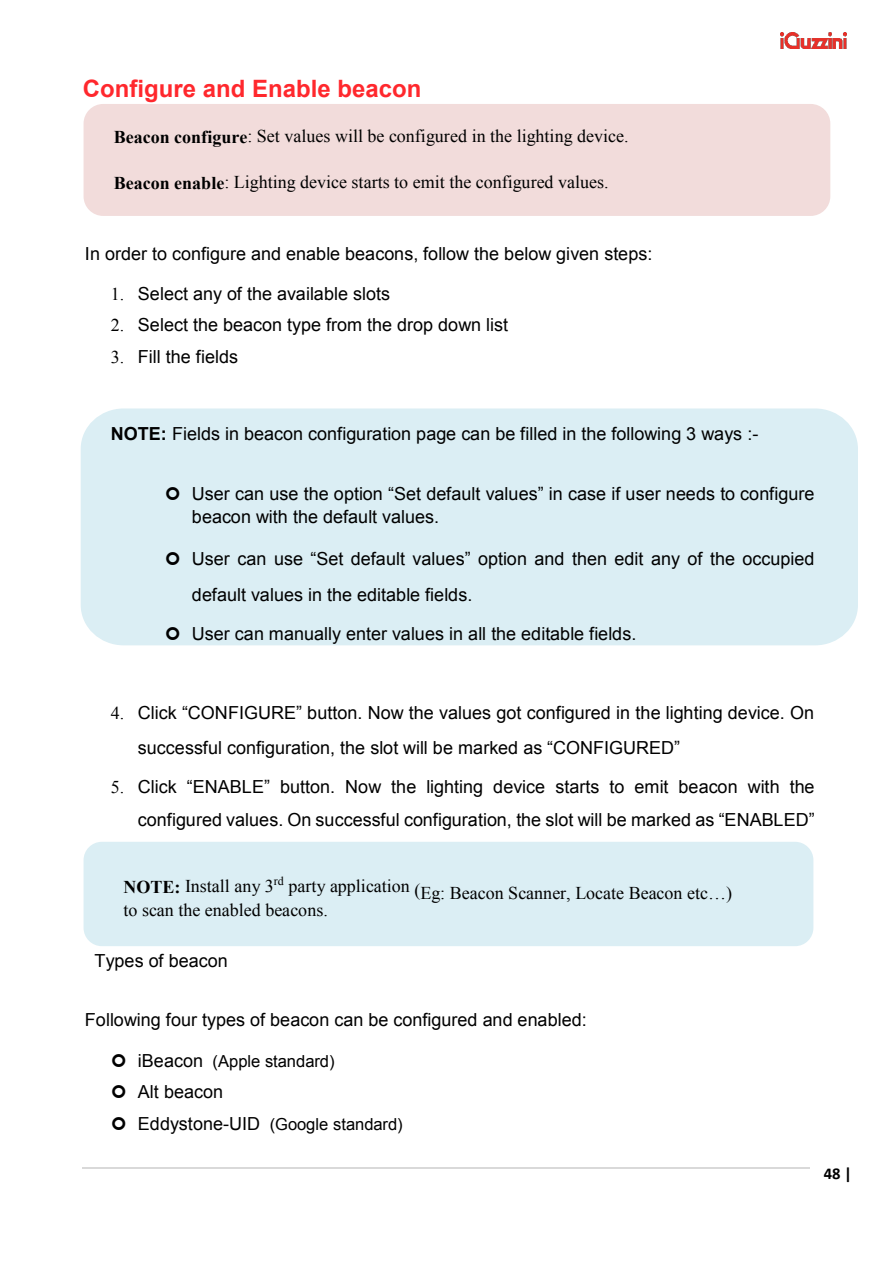
<style>
.page{position:relative;width:893px;height:1263px;background:#fff}
.page>*{position:absolute;margin:0;border:0;box-sizing:border-box;transform-origin:0 0}
.t1{font:700 24px "Arial";color:#ff282d}
.t2{font:18px/22.8px "Arial";color:#000}
.t3{font:18px/17px "Times New Roman";color:#000}
.t4{font:16.5px "Arial";color:#000}
.t5{font:700 16.5px "Calibri";color:#000}
.s1{font-weight:700}
.s2{font-family:"Times New Roman"}
.s3{font-size:18px}
</style>
<div class="page">
<hr style="left:83px;top:1167px;width:727px;height:1px;background:#d9d9d9">
<img style="left:781px;top:33px;width:65px;height:15px">
<div style="left:82px;top:410px;width:774px;height:234px;background:#dbeef4;border-radius:40px"></div>
<div style="left:81px;top:408px;width:777px;height:237px;border:3px solid #dbeef4;border-radius:40px"></div>
<div style="left:85px;top:105px;width:744px;height:109px;background:#f2dcdb;border-radius:18px"></div>
<div style="left:84px;top:104px;width:746px;height:112px;border:3px solid #f2dcdb;border-radius:18px"></div>
<div style="left:85px;top:843px;width:727px;height:102px;background:#dbeef4;border-radius:17px"></div>
<div style="left:84px;top:842px;width:729px;height:104px;border:3px solid #dbeef4;border-radius:17px"></div>
<img style="left:809px;top:883px;width:5px;height:22px">
<h1 class="t1" style="left:83px;top:72px;width:340px">Configure and Enable beacon</h1>
<p class="t3" style="left:114px;top:127px;width:516px"><span class="s1">Beacon configure</span>: Set values will be configured in the lighting device.</p>
<p class="t3" style="left:114px;top:174px;width:496px"><span class="s1">Beacon enable</span>: Lighting device starts to emit the configured values.</p>
<p class="t2" style="left:85px;top:242px;width:569px">In order to configure and enable beacons, follow the below given steps:</p>
<p class="t2" style="left:111px;top:282px;width:281px"><span class="s2">1.</span> Select any of the available slots</p>
<p class="t2" style="left:111px;top:314px;width:399px"><span class="s2">2.</span> Select the beacon type from the drop down list</p>
<p class="t2" style="left:111px;top:345px;width:129px"><span class="s2">3.</span> Fill the fields</p>
<p class="t2" style="left:111px;top:423px;width:649px"><span class="s1">NOTE:</span> Fields in beacon configuration page can be filled in the following 3 ways :-</p>
<p class="t2" style="left:192px;top:482px;width:624px">User can use the option “Set default values” in case if user needs to configure beacon with the default values.</p>
<p class="t2" style="left:192px;top:541px;width:624px;line-height:35.7px">User can use “Set default values” option and then edit any of the occupied default values in the editable fields.</p>
<p class="t2" style="left:192px;top:623px;width:446px">User can manually enter values in all the editable fields.</p>
<p class="t2" style="left:138px;top:695px;width:678px;line-height:35px;text-indent:-27px"><span class="s2">4.</span> Click “CONFIGURE” button. Now the values got configured in the lighting device. On successful configuration, the slot will be marked as “CONFIGURED”</p>
<p class="t2" style="left:111px;top:770px;width:705px;line-height:33.5px;text-align:right"><span class="s2">5.</span> Click “ENABLE” button. Now the lighting device starts to emit beacon with the configured values. On successful configuration, the slot will be marked as “ENABLED”</p>
<p class="t3" style="left:123px;top:885px;width:610px"><sup>NOTE:</sup> Install any 3<sup>rd</sup> party application (Eg: Beacon Scanner, Locate Beacon etc…) to scan the enabled beacons.</p>
<p class="t2" style="left:94px;top:949px;width:135px">Types of beacon</p>
<p class="t2" style="left:85px;top:1008px;width:503px">Following four types of beacon can be configured and enabled:</p>
<p class="t4" style="left:138px;top:1050px;width:198px"><span class="s3">iBeacon</span> (Apple standard)</p>
<p class="t2" style="left:138px;top:1081px;width:87px">Alt beacon</p>
<p class="t4" style="left:138px;top:1113px;width:266px"><span class="s3">Eddystone-UID</span> (Google standard)</p>
<p class="t5" style="left:824px;top:1163px;width:30px">48|</p>
</div>
